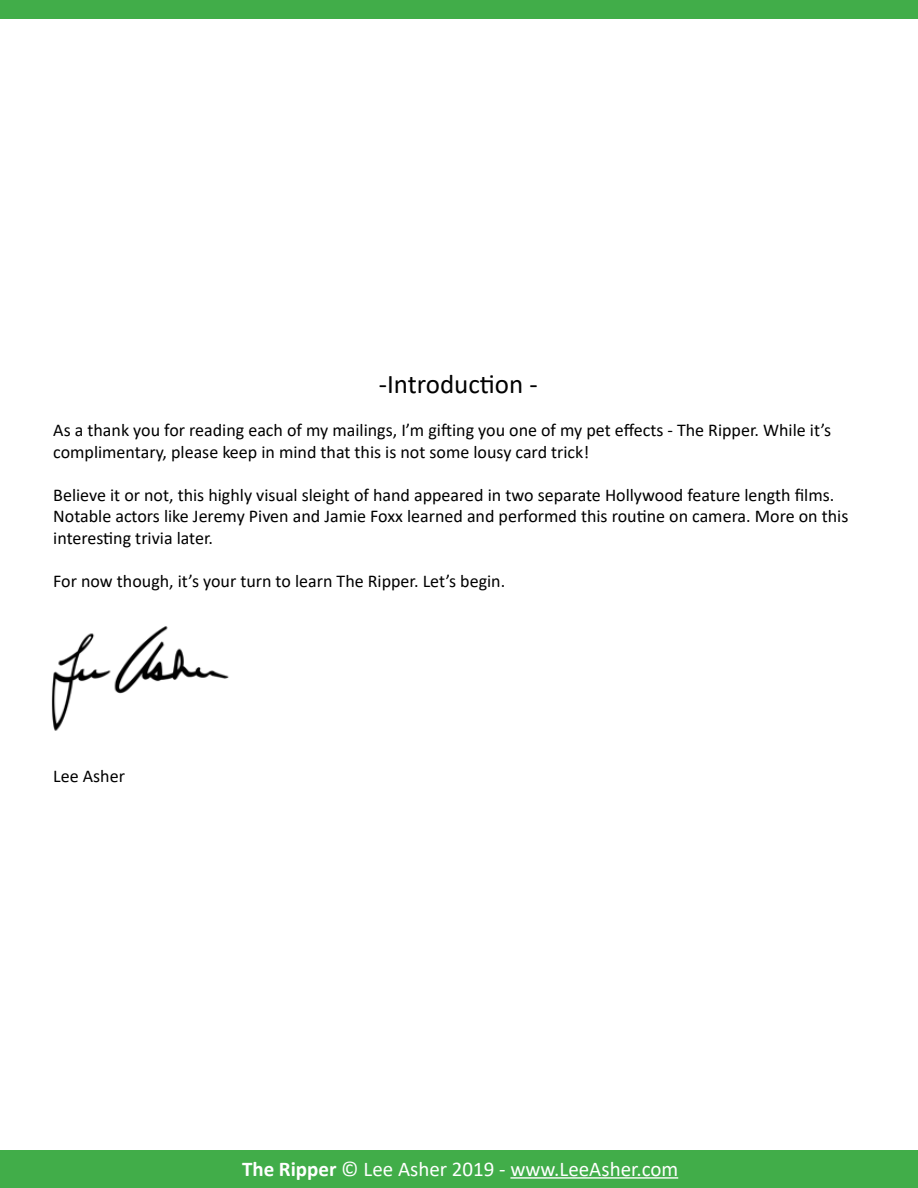
<style>
.page{position:relative;width:918px;height:1188px;background:#fff}
.page>*{position:absolute;margin:0;border:0;box-sizing:border-box;transform-origin:0 0}
.t1{font:27px "Calibri";color:#000}
.t2{font:21px "Calibri";color:#fff}
.t3{font:18px/21.6px "Calibri";color:#000}
.s1{font-weight:700}
</style>
<div class="page">
<div style="left:0;top:1150px;width:918px;height:38px;background:#41ad49"></div>
<hr style="left:510px;top:1177px;width:168px;height:2px;background:#fff">
<div style="left:0;top:0;width:918px;height:19px;background:#41ad49"></div>
<img style="left:51px;top:626px;width:178px;height:105px">
<h1 class="t1" style="left:379px;top:365px;width:160px">-Introduction -</h1>
<p class="t3" style="left:53px;top:419px;width:779px">As a thank you for reading each of my mailings, I’m gifting you one of my pet effects - The Ripper. While it’s complimentary, please keep in mind that this is not some lousy card trick!</p>
<p class="t3" style="left:53px;top:484px;width:797px">Believe it or not, this highly visual sleight of hand appeared in two separate Hollywood feature length films.<br>Notable actors like Jeremy Piven and Jamie Foxx learned and performed this routine on camera. More on this interesting trivia later.</p>
<p class="t3" style="left:53px;top:570px;width:454px">For now though, it’s your turn to learn The Ripper. Let’s begin.</p>
<p class="t3" style="left:53px;top:764px;width:73px">Lee Asher</p>
<p class="t2" style="left:242px;top:1154px;width:438px"><span class="s1">The Ripper</span> © Lee Asher 2019 - www.LeeAsher.com</p>
</div>
